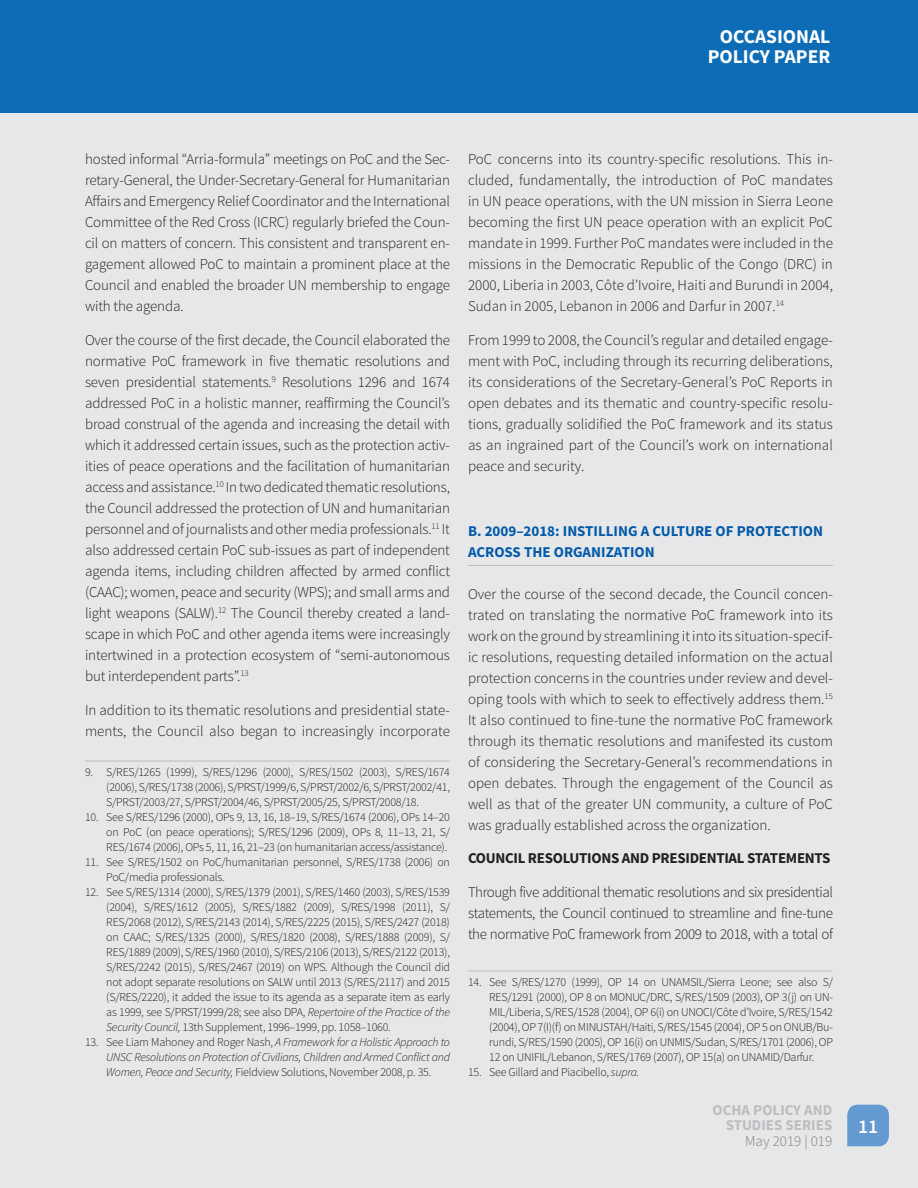
<style>
.page{position:relative;width:918px;height:1188px;background:#e6e7e9}
.page>*{position:absolute;margin:0;border:0;box-sizing:border-box;transform-origin:0 0}
.t1{font:700 19.5px/19.5px "Source Sans Pro";color:#fff;text-align:right}
.t2{font:600 19.5px "Source Sans Pro";color:#fff}
.Paragraph_1{font:300 15px/21px "Source Sans Pro";color:#231f20;text-align:justify}
.Heading_2{font:700 15px/21px "Source Sans Pro";color:#015aaa}
.Paragraph_1-2{font:700 15px "Source Sans Pro";letter-spacing:-.02em;color:#231f20}
.t3{font:700 15px/15px "Source Sans Pro";color:#bcbdc0;text-align:right}
.t4{font:300 15px "Source Sans Pro";color:#808285}
.Paragraph_1-3{font:300 12px/15px "Source Sans Pro";letter-spacing:-.02em;color:#231f20;text-align:justify}
.Paragraph_1-4{font:italic 300 12px/15px "Source Sans Pro";letter-spacing:-.02em;color:#231f20;text-align:justify}
.s1{font-style:italic}
.s2{font-style:normal}
</style>
<div class="page">
<div style="left:0;top:0;width:918px;height:113px;background:#0d6cb6"></div>
<div style="left:847px;top:1105px;width:42px;height:41px;background:#6599d1"></div>
<hr style="left:468px;top:565px;width:365px;height:1px;background:#bcbdc0">
<hr style="left:468px;top:971px;width:364px;height:1px;background:#bcbdc0">
<hr style="left:85px;top:761px;width:364px;height:1px;background:#bcbdc0">
<h1 class="t1" style="left:708px;top:28px;width:124px">OCCASIONAL<br>POLICY PAPER</h1>
<p class="Paragraph_1" style="left:85px;top:149px;width:366px">hosted informal “Arria-formula” meetings on PoC and the Sec&shy;retary-General, the Under-Secretary-General for Humanitarian Affairs and Emergency Relief Coordinator and the International Committee of the Red Cross (ICRC) regularly briefed the Coun&shy;cil on matters of concern. This consistent and transparent en&shy;gagement allowed PoC to maintain a prominent place at the Council and enabled the broader UN membership to engage with the agenda.</p>
<p class="Paragraph_1" style="left:85px;top:330px;width:367px">Over the course of the first decade, the Council elaborated the normative PoC framework in five thematic resolutions and seven presidential statements.<sup>9</sup> Resolutions 1296 and 1674 addressed PoC in a holistic manner, reaffirming the Council’s broad construal of the agenda and increasing the detail with which it addressed certain issues, such as the protection activ&shy;ities of peace operations and the facilitation of humanitarian access and assistance.<sup>10</sup> In two dedicated thematic resolutions, the Council addressed the protection of UN and humanitarian personnel and of journalists and other media professionals.<sup>11</sup> It also addressed certain PoC sub-issues as part of independent agenda items, including children affected by armed conflict (CAAC); women, peace and security (WPS); and small arms and light weapons (SALW).<sup>12</sup> The Council thereby created a land&shy;scape in which PoC and other agenda items were increasingly intertwined in a protection ecosystem of “semi-autonomous but interdependent parts”.<sup>13</sup></p>
<p class="Paragraph_1" style="left:85px;top:699px;width:366px">In addition to its thematic resolutions and presidential state&shy;ments, the Council also began to increasingly incorporate</p>
<p class="Paragraph_1-3" style="left:106px;top:765px;width:345px;text-indent:-21px">9. S/RES/1265 (1999), S/RES/1296 (2000), S/RES/1502 (2003), S/RES/1674 (2006), S/RES/1738 (2006), S/PRST/1999/6, S/PRST/2002/6, S/PRST/2002/41, S/PRST/2003/27, S/PRST/2004/46, S/PRST/2005/25, S/PRST/2008/18.</p>
<p class="Paragraph_1-3" style="left:106px;top:810px;width:345px;text-indent:-21px">10. See S/RES/1296 (2000), OPs 9, 13, 16, 18–19, S/RES/1674 (2006), OPs 14–20 on PoC (on peace operations); S/RES/1296 (2009), OPs 8, 11–13, 21, S/ RES/1674 (2006), OPs 5, 11, 16, 21–23 (on humanitarian access/assistance).</p>
<p class="Paragraph_1-3" style="left:106px;top:855px;width:345px;text-indent:-21px">11. See S/RES/1502 on PoC/humanitarian personnel, S/RES/1738 (2006) on<br>PoC/media professionals.</p>
<p class="Paragraph_1-3" style="left:106px;top:885px;width:345px;text-indent:-21px">12. See S/RES/1314 (2000), S/RES/1379 (2001), S/RES/1460 (2003), S/RES/1539 (2004), S/RES/1612 (2005), S/RES/1882 (2009), S/RES/1998 (2011), S/ RES/2068 (2012), S/RES/2143 (2014), S/RES/2225 (2015), S/RES/2427 (2018) on CAAC; S/RES/1325 (2000), S/RES/1820 (2008), S/RES/1888 (2009), S/ RES/1889 (2009), S/RES/1960 (2010), S/RES/2106 (2013), S/RES/2122 (2013), S/RES/2242 (2015), S/RES/2467 (2019) on WPS. Although the Council did not adopt separate resolutions on SALW until 2013 (S/RES/2117) and 2015 (S/RES/2220), it added the issue to its agenda as a separate item as early as 1999, see S/PRST/1999/28; see also DPA, <span class="s1">Repertoire of the Practice of the Security Council,</span> 13th Supplement, 1996–1999, pp. 1058–1060.</p>
<p class="Paragraph_1-4" style="left:106px;top:1035px;width:345px;text-indent:-21px"><span class="s2">13. See Liam Mahoney and Roger Nash,</span> A Framework for a Holistic Approach to UNSC Resolutions on Protection of Civilians, Children and Armed Conflict and Women, Peace and Security, <span class="s2">Fieldview Solutions, November 2008, p. 35.</span></p>
<p class="Paragraph_1" style="left:468px;top:149px;width:367px">PoC concerns into its country-specific resolutions. This in&shy;cluded, fundamentally, the introduction of PoC mandates in UN peace operations, with the UN mission in Sierra Leone becoming the first UN peace operation with an explicit PoC mandate in 1999. Further PoC mandates were included in the missions in the Democratic Republic of the Congo (DRC) in 2000, Liberia in 2003, Côte d’Ivoire, Haiti and Burundi in 2004, Sudan in 2005, Lebanon in 2006 and Darfur in 2007.<sup>14</sup></p>
<p class="Paragraph_1" style="left:468px;top:330px;width:367px">From 1999 to 2008, the Council’s regular and detailed engage&shy;ment with PoC, including through its recurring deliberations, its considerations of the Secretary-General’s PoC Reports in open debates and its thematic and country-specific resolu&shy;tions, gradually solidified the PoC framework and its status as an ingrained part of the Council’s work on international peace and security.</p>
<p class="Heading_2" style="left:468px;top:521px;width:357px">B. 2009–2018: INSTILLING A CULTURE OF PROTECTION<br>ACROSS THE ORGANIZATION</p>
<p class="Paragraph_1" style="left:468px;top:583px;width:366px">Over the course of the second decade, the Council concen&shy;trated on translating the normative PoC framework into its work on the ground by streamlining it into its situation-specif&shy;ic resolutions, requesting detailed information on the actual protection concerns in the countries under review and devel&shy;oping tools with which to seek to effectively address them.<sup>15<br></sup>It also continued to fine-tune the normative PoC framework through its thematic resolutions and manifested its custom of considering the Secretary-General’s recommendations in open debates. Through the engagement of the Council as well as that of the greater UN community, a culture of PoC was gradually established across the organization.</p>
<p class="Paragraph_1-2" style="left:468px;top:849px;width:364px">COUNCIL RESOLUTIONS AND PRESIDENTIAL STATEMENTS</p>
<p class="Paragraph_1" style="left:468px;top:882px;width:366px">Through five additional thematic resolutions and six presidential statements, the Council continued to streamline and fine-tune the normative PoC framework from 2009 to 2018, with a total of</p>
<p class="Paragraph_1-3" style="left:489px;top:975px;width:345px;text-indent:-21px">14. See S/RES/1270 (1999), OP 14 on UNAMSIL/Sierra Leone; see also S/ RES/1291 (2000), OP 8 on MONUC/DRC, S/RES/1509 (2003), OP 3(j) on UN-MIL/Liberia, S/RES/1528 (2004), OP 6(i) on UNOCI/Côte d’Ivoire, S/RES/1542 (2004), OP 7(I)(f) on MINUSTAH/Haiti, S/RES/1545 (2004), OP 5 on ONUB/Bu&shy;rundi, S/RES/1590 (2005), OP 16(i) on UNMIS/Sudan, S/RES/1701 (2006), OP 12 on UNIFIL/Lebanon, S/RES/1769 (2007), OP 15(a) on UNAMID/Darfur.</p>
<p class="Paragraph_1-3" style="left:468px;top:1065px;width:173px">15. See Gillard and Piacibello, <span class="s1">supra.</span></p>
<p class="t3" style="left:713px;top:1103px;width:121px">OCHA POLICY AND<br>STUDIES SERIES</p>
<p class="t4" style="left:745px;top:1132px;width:89px">May 2019 | 019</p>
<h1 class="t2" style="left:858px;top:1114px;width:22px">11</h1>
</div>
